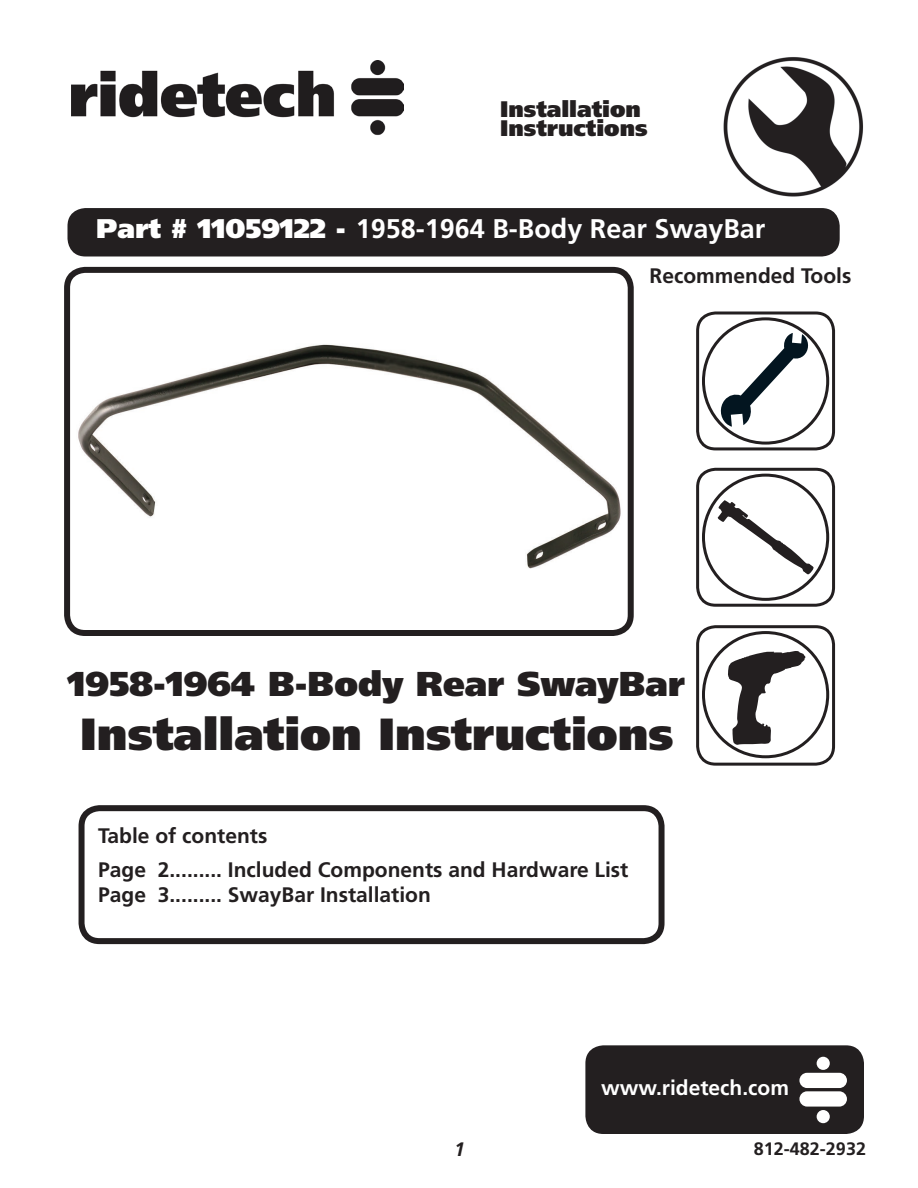
<style>
.page{position:relative;width:918px;height:1188px;background:#fff}
.page>*{position:absolute;margin:0;border:0;box-sizing:border-box;transform-origin:0 0}
.t1{font:900 45px "Frutiger";color:#231f20}
.t2{font:900 34.5px "Frutiger";color:#231f20}
.t3{font:700 27px "Frutiger";color:#fff}
.t4{font:900 22.5px/19.5px "Frutiger";color:#231f20}
.t5{font:700 21px/33.9px "Frutiger";color:#231f20}
.t6{font:700 21px "Frutiger";color:#fff}
.t7{font:italic 700 19.5px "Frutiger";color:#231f20}
.t8{font:700 18px "Frutiger";color:#231f20}
.s1{font-weight:900}
</style>
<div class="page">
<img style="left:723px;top:57px;width:139px;height:140px">
<img style="left:72px;top:61px;width:331px;height:75px">
<img style="left:78px;top:344px;width:543px;height:225px">
<div style="left:702px;top:631px;width:127px;height:127px;border:3px solid #231f20;border-radius:50%"></div>
<div style="left:696px;top:625px;width:139px;height:141px;border:3px solid #231f20;border-radius:18px"></div>
<svg style="left:728px;top:651px;width:77px;height:94px"></svg>
<div style="left:696px;top:468px;width:139px;height:139px;border:3px solid #231f20;border-radius:18px"></div>
<svg style="left:718px;top:500px;width:96px;height:75px"></svg>
<div style="left:702px;top:474px;width:127px;height:127px;border:3px solid #231f20;border-radius:50%"></div>
<div style="left:585px;top:1045px;width:279px;height:89px;background:#231f20;border-radius:18px"></div>
<div style="left:799px;top:1073px;width:48px;height:15px;background:#fff;border-radius:8px"></div>
<div style="left:799px;top:1091px;width:48px;height:16px;background:#fff;border-radius:8px"></div>
<div style="left:817px;top:1057px;width:13px;height:13px;background:#fff;border-radius:50%"></div>
<div style="left:817px;top:1110px;width:13px;height:13px;background:#fff;border-radius:50%"></div>
<div style="left:696px;top:312px;width:139px;height:138px;border:3px solid #231f20;border-radius:18px"></div>
<div style="left:702px;top:317px;width:127px;height:128px;border:3px solid #231f20;border-radius:50%"></div>
<svg style="left:719px;top:333px;width:90px;height:94px"></svg>
<div style="left:79px;top:805px;width:586px;height:139px;border:6px solid #231f20;border-radius:18px"></div>
<div style="left:68px;top:208px;width:772px;height:48px;background:#231f20;border-radius:18px"></div>
<div style="left:64px;top:267px;width:570px;height:369px;border:6px solid #231f20;border-radius:18px"></div>
<p class="t4" style="left:500px;top:99px;width:149px">Installation<br>Instructions</p>
<p class="t3" style="left:96px;top:213px;width:671px"><span class="s1">Part # 11059122 -</span> 1958-1964 B-Body Rear SwayBar</p>
<p class="t5" style="left:650px;top:258px;width:203px">Recommended Tools</p>
<h2 class="t2" style="left:68px;top:663px;width:619px">1958-1964 B-Body Rear SwayBar</h2>
<h1 class="t1" style="left:80px;top:707px;width:595px">Installation Instructions</h1>
<p class="t5" style="left:98px;top:819px;width:532px">Table of contents<br>Page 2......... Included Components and Hardware List</p>
<p class="t5" style="left:98px;top:878px;width:334px">Page 3......... SwayBar Installation</p>
<p class="t6" style="left:601px;top:1075px;width:189px">www.ridetech.com</p>
<p class="t7" style="left:454px;top:1138px;width:12px">1</p>
<p class="t8" style="left:754px;top:1138px;width:114px">812-482-2932</p>
</div>
